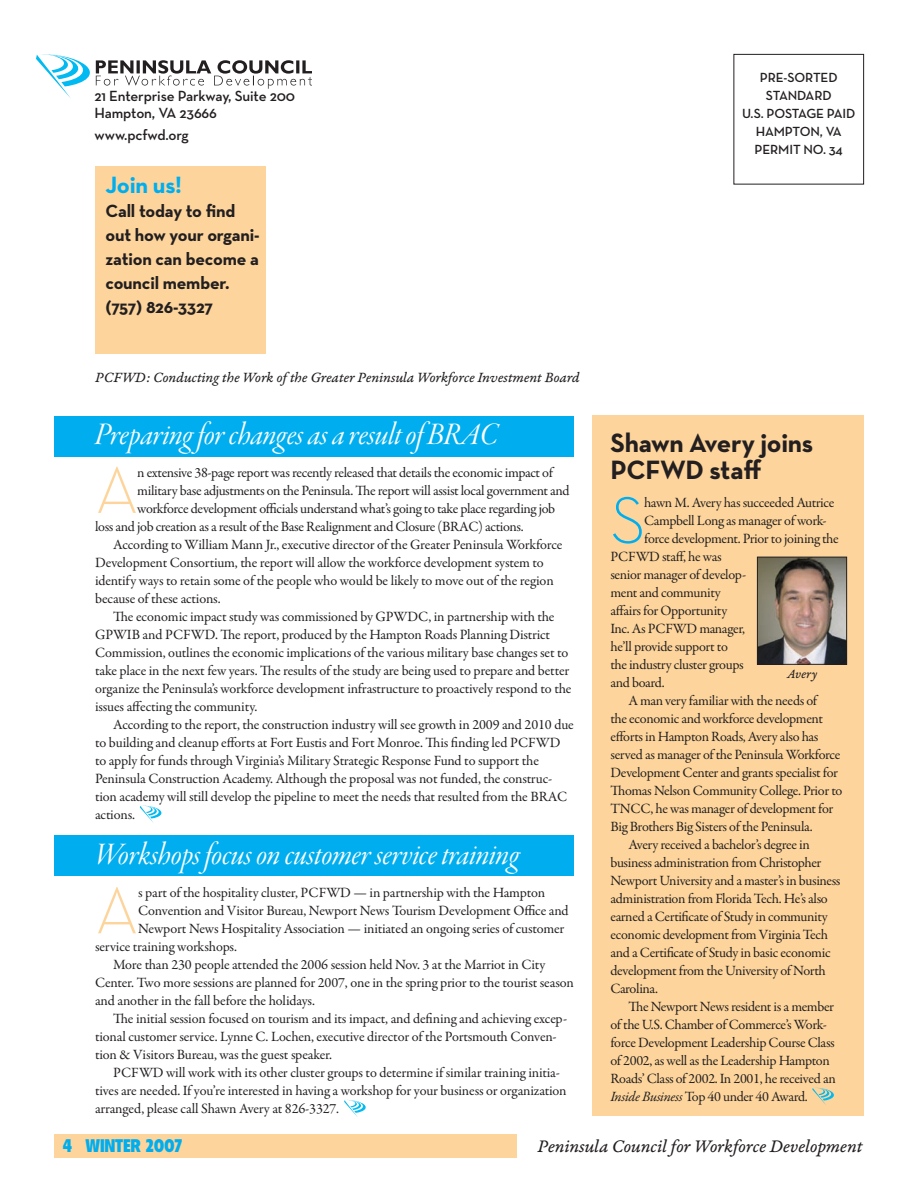
<style>
.page{position:relative;width:918px;height:1188px;background:#fff}
.page>*{position:absolute;margin:0;border:0;box-sizing:border-box;transform-origin:0 0}
.t1{font:300 67.2px "Neutra Text";color:#fdd59c}
.t2{font:300 67.2px "Neutra Text";color:#00aeef}
.t3{font:33px "Garamond Premr Pro It Disp";letter-spacing:-.01em;color:#fff}
.t4{font:700 27px/27px "Neutra Text";letter-spacing:-.01em;color:#231f20}
.t5{font:700 24px "Neutra Text";letter-spacing:-.01em;color:#00aeef}
.t6{font:18.75px "Garamond Premr Pro It Capt";letter-spacing:-.01em;color:#231f20}
.t7{font:700 18px/24px "Neutra Text";letter-spacing:-.01em;color:#231f20}
.t8{font:900 condensed 18px "Flyer";letter-spacing:-.01em;color:#00aeef}
.t9{font:15px "Garamond Premr Pro It Capt";letter-spacing:-.01em;color:#231f20}
.t10{font:600 15px/16.5px "Neutra Text";letter-spacing:-.01em;color:#231f20}
.t11{font:14.25px "Garamond Premr Pro";letter-spacing:-.02em;color:#231f20}
.t12{font:600 13.5px/18px "Neutra Text";letter-spacing:-.01em;color:#231f20;text-align:center}
.t13{font:13.5px "Garamond Premr Pro It Capt";color:#231f20}
.s1{font-style:italic}
</style>
<div class="page">
<div style="left:54px;top:835px;width:520px;height:41px;background:#00aeef"></div>
<div style="left:54px;top:416px;width:520px;height:41px;background:#00aeef"></div>
<div style="left:734px;top:54px;width:130px;height:130px;border:1px solid #231f20"></div>
<svg style="left:36px;top:54px;width:275px;height:44px"></svg>
<div style="left:95px;top:166px;width:171px;height:188px;background:#fdd59c"></div>
<div style="left:54px;top:1134px;width:463px;height:24px;background:#fdd59c"></div>
<svg style="left:140px;top:806px;width:21px;height:17px"></svg>
<svg style="left:344px;top:1100px;width:22px;height:17px"></svg>
<div style="left:592px;top:416px;width:272px;height:700px;background:#fdd59c"></div>
<svg style="left:812px;top:1088px;width:22px;height:17px"></svg>
<img style="left:759px;top:559px;width:86px;height:104px">
<div style="left:757px;top:557px;width:90px;height:108px;border:1px solid #231f20"></div>
<p class="t10" style="left:94px;top:89px;width:202px">21 Enterprise Parkway, Suite 200<br>Hampton, VA 23666</p>
<p class="t10" style="left:94px;top:128px;width:96px">www.pcfwd.org</p>
<h3 class="t5" style="left:105px;top:176px;width:78px">Join us!</h3>
<p class="t7" style="left:105px;top:201px;width:156px">Call today to find out how your organi&shy;zation can become a council member. (757) 826-3327</p>
<p class="t9" style="left:95px;top:372px;width:486px">PCFWD: Conducting the Work of the Greater Peninsula Workforce Investment Board</p>
<h2 class="t3" style="left:95px;top:413px;width:405px">Preparing for changes as a result of BRAC</h2>
<h1 class="t1" style="left:95px;top:464px;width:45px">A</h1>
<p class="t11" style="left:137px;top:467px;width:417px">n extensive 38-page report was recently released that details the economic impact of</p>
<p class="t11" style="left:137px;top:485px;width:434px">military base adjustments on the Peninsula. The report will assist local government and</p>
<p class="t11" style="left:137px;top:503px;width:420px">workforce development officials understand what’s going to take place regarding job</p>
<p class="t11" style="left:95px;top:521px;width:430px">loss and job creation as a result of the Base Realignment and Closure (BRAC) actions.</p>
<p class="t11" style="left:113px;top:539px;width:451px">According to William Mann Jr., executive director of the Greater Peninsula Workforce</p>
<p class="t11" style="left:95px;top:557px;width:450px">Development Consortium, the report will allow the workforce development system to</p>
<p class="t11" style="left:95px;top:575px;width:460px">identify ways to retain some of the people who would be likely to move out of the region</p>
<p class="t11" style="left:95px;top:593px;width:127px">because of these actions.</p>
<p class="t11" style="left:113px;top:611px;width:443px">The economic impact study was commissioned by GPWDC, in partnership with the</p>
<p class="t11" style="left:95px;top:629px;width:457px">GPWIB and PCFWD. The report, produced by the Hampton Roads Planning District</p>
<p class="t11" style="left:95px;top:647px;width:475px">Commission, outlines the economic implications of the various military base changes set to</p>
<p class="t11" style="left:95px;top:665px;width:476px">take place in the next few years. The results of the study are being used to prepare and better</p>
<p class="t11" style="left:95px;top:683px;width:478px">organize the Peninsula’s workforce development infrastructure to proactively respond to the</p>
<p class="t11" style="left:95px;top:701px;width:164px">issues affecting the community.</p>
<p class="t11" style="left:113px;top:719px;width:462px">According to the report, the construction industry will see growth in 2009 and 2010 due</p>
<p class="t11" style="left:95px;top:737px;width:467px">to building and cleanup efforts at Fort Eustis and Fort Monroe. This finding led PCFWD</p>
<p class="t11" style="left:95px;top:755px;width:445px">to apply for funds through Virginia’s Military Strategic Response Fund to support the</p>
<p class="t11" style="left:95px;top:773px;width:459px">Peninsula Construction Academy. Although the proposal was not funded, the construc-</p>
<p class="t11" style="left:95px;top:791px;width:474px">tion academy will still develop the pipeline to meet the needs that resulted from the BRAC</p>
<p class="t11" style="left:95px;top:809px;width:42px">actions.</p>
<h2 class="t3" style="left:95px;top:834px;width:426px">Workshops focus on customer service training</h2>
<h1 class="t1" style="left:95px;top:885px;width:45px">A</h1>
<p class="t11" style="left:138px;top:887px;width:409px">s part of the hospitality cluster, PCFWD — in partnership with the Hampton</p>
<p class="t11" style="left:138px;top:905px;width:432px">Convention and Visitor Bureau, Newport News Tourism Development Office and</p>
<p class="t11" style="left:138px;top:923px;width:428px">Newport News Hospitality Association — initiated an ongoing series of customer</p>
<p class="t11" style="left:95px;top:941px;width:143px">service training workshops.</p>
<p class="t11" style="left:113px;top:959px;width:434px">More than 230 people attended the 2006 session held Nov. 3 at the Marriot in City</p>
<p class="t11" style="left:95px;top:977px;width:480px">Center. Two more sessions are planned for 2007, one in the spring prior to the tourist season</p>
<p class="t11" style="left:95px;top:995px;width:221px">and another in the fall before the holidays.</p>
<p class="t11" style="left:113px;top:1013px;width:456px">The initial session focused on tourism and its impact, and defining and achieving excep-</p>
<p class="t11" style="left:95px;top:1031px;width:463px">tional customer service. Lynne C. Lochen, executive director of the Portsmouth Conven-</p>
<p class="t11" style="left:95px;top:1049px;width:238px">tion &amp; Visitors Bureau, was the guest speaker.</p>
<p class="t11" style="left:113px;top:1067px;width:449px">PCFWD will work with its other cluster groups to determine if similar training initia-</p>
<p class="t11" style="left:95px;top:1085px;width:473px">tives are needed. If you’re interested in having a workshop for your business or organization</p>
<p class="t11" style="left:95px;top:1103px;width:246px">arranged, please call Shawn Avery at 826-3327.</p>
<p class="t12" style="left:742px;top:70px;width:115px">PRE-SORTED<br>STANDARD<br>U.S. POSTAGE PAID<br>HAMPTON, VA<br>PERMIT NO. 34</p>
<h3 class="t4" style="left:610px;top:431px;width:204px">Shawn Avery joins<br>PCFWD staff</h3>
<h1 class="t2" style="left:610px;top:495px;width:37px">S</h1>
<p class="t11" style="left:644px;top:497px;width:192px">hawn M. Avery has succeeded Autrice</p>
<p class="t11" style="left:644px;top:515px;width:184px">Campbell Long as manager of work-</p>
<p class="t11" style="left:644px;top:533px;width:196px">force development. Prior to joining the</p>
<p class="t11" style="left:610px;top:551px;width:113px">PCFWD staff, he was</p>
<p class="t11" style="left:610px;top:569px;width:137px">senior manager of develop-</p>
<p class="t11" style="left:610px;top:587px;width:112px">ment and community</p>
<p class="t11" style="left:610px;top:605px;width:118px">affairs for Opportunity</p>
<p class="t11" style="left:610px;top:623px;width:136px">Inc. As PCFWD manager,</p>
<p class="t11" style="left:610px;top:641px;width:119px">he’ll provide support to</p>
<p class="t11" style="left:610px;top:659px;width:135px">the industry cluster groups</p>
<p class="t11" style="left:610px;top:677px;width:56px">and board.</p>
<p class="t11" style="left:628px;top:695px;width:190px">A man very familiar with the needs of</p>
<p class="t11" style="left:610px;top:713px;width:214px">the economic and workforce development</p>
<p class="t11" style="left:610px;top:731px;width:210px">efforts in Hampton Roads, Avery also has</p>
<p class="t11" style="left:610px;top:749px;width:231px">served as manager of the Peninsula Workforce</p>
<p class="t11" style="left:610px;top:767px;width:229px">Development Center and grants specialist for</p>
<p class="t11" style="left:610px;top:785px;width:233px">Thomas Nelson Community College. Prior to</p>
<p class="t11" style="left:610px;top:803px;width:225px">TNCC, he was manager of development for</p>
<p class="t11" style="left:610px;top:821px;width:204px">Big Brothers Big Sisters of the Peninsula.</p>
<p class="t11" style="left:628px;top:839px;width:183px">Avery received a bachelor’s degree in</p>
<p class="t11" style="left:610px;top:857px;width:213px">business administration from Christopher</p>
<p class="t11" style="left:610px;top:875px;width:232px">Newport University and a master’s in business</p>
<p class="t11" style="left:610px;top:893px;width:219px">administration from Florida Tech. He’s also</p>
<p class="t11" style="left:610px;top:911px;width:219px">earned a Certificate of Study in community</p>
<p class="t11" style="left:610px;top:929px;width:219px">economic development from Virginia Tech</p>
<p class="t11" style="left:610px;top:947px;width:222px">and a Certificate of Study in basic economic</p>
<p class="t11" style="left:610px;top:965px;width:217px">development from the University of North</p>
<p class="t11" style="left:610px;top:983px;width:49px">Carolina.</p>
<p class="t11" style="left:628px;top:1001px;width:207px">The Newport News resident is a member</p>
<p class="t11" style="left:610px;top:1019px;width:218px">of the U.S. Chamber of Commerce’s Work-</p>
<p class="t11" style="left:610px;top:1037px;width:226px">force Development Leadership Course Class</p>
<p class="t11" style="left:610px;top:1055px;width:221px">of 2002, as well as the Leadership Hampton</p>
<p class="t11" style="left:610px;top:1073px;width:227px">Roads’ Class of 2002. In 2001, he received an</p>
<p class="t11" style="left:610px;top:1091px;width:199px"><span class="s1">Inside Business</span> Top 40 under 40 Award.</p>
<p class="t13" style="left:787px;top:669px;width:31px">Avery</p>
<p class="t8" style="left:63px;top:1139px;width:121px">4 WINTER 2007</p>
<h3 class="t6" style="left:537px;top:1139px;width:327px">Peninsula Council for Workforce Development</h3>
</div>
